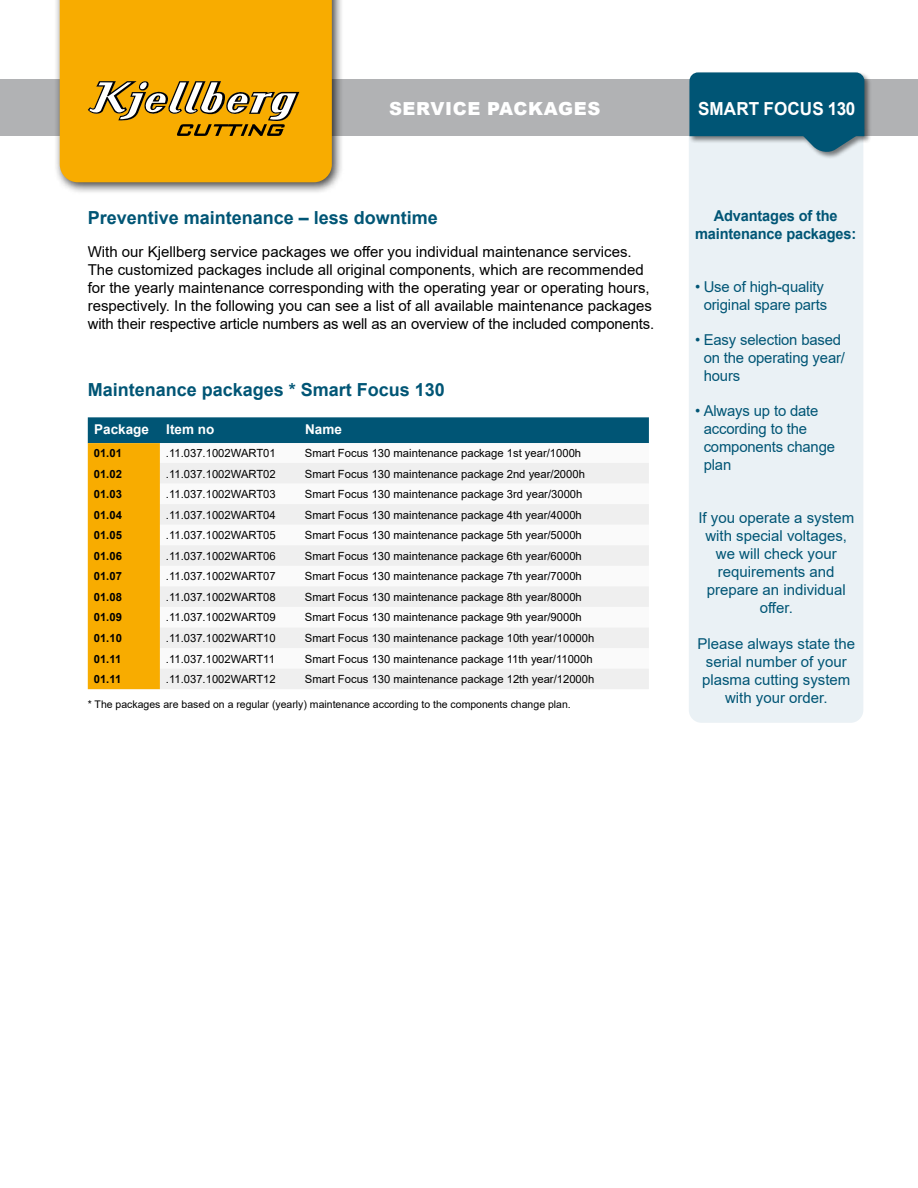
<style>
.page{position:relative;width:918px;height:1188px;background:#fff}
.page>*{position:absolute;margin:0;border:0;box-sizing:border-box;transform-origin:0 0}
.t1{font:700 18px "Arial";color:#005575}
.t2{font:900 18px "Arial";letter-spacing:.035em;color:#fff}
.t3{font:700 18px "Arial";letter-spacing:.005em;color:#fff;scale:.95 1}
.t4{font:15px/18px "Arial";color:#000}
.t5{font:15px/18px "Arial";color:#005575;text-align:center}
.t6{font:700 15px/18px "Arial";letter-spacing:-.01em;color:#005575;text-align:center}
.t7{font:700 13.5px "Arial";color:#fff}
.t8{font:11.25px "Arial";color:#000}
.t9{font:700 11.25px "Arial";color:#000}
.t10{font:10.5px "Arial";color:#000}
</style>
<div class="page">
<div style="left:689px;top:159px;width:174px;height:564px;background:#eaf1f5"></div>
<div style="left:0;top:80px;width:918px;height:56px;background:#b1b2b4"></div>
<div style="left:688px;top:71px;width:184px;height:88px;background:#000;opacity:.5"></div>
<svg style="left:689px;top:72px;width:175px;height:82px;background:#276d88"></svg>
<svg style="left:88px;top:417px;width:561px;height:272px;background:#898535"></svg>
<svg style="left:160px;top:443px;width:489px;height:20px"></svg>
<svg style="left:160px;top:463px;width:489px;height:226px;fill:#efefef"></svg>
<div style="left:54px;top:0;width:290px;height:195px;background:#000;opacity:.75"></div>
<div style="left:60px;top:0;width:272px;height:182px;background:#f8ac00"></div>
<svg style="left:88px;top:81px;width:211px;height:55px;background:#c89930"></svg>
<h1 class="t2" style="left:389px;top:95px;width:213px">SERVICE PACKAGES</h1>
<h1 class="t1" style="left:88px;top:205px;width:352px">Preventive maintenance – less downtime</h1>
<p class="t4" style="left:88px;top:242px;width:568px">With our Kjellberg service packages we offer you individual maintenance services.<br>The customized packages include all original components, which are recommended for the yearly maintenance corresponding with the operating year or operating hours, respectively. In the following you can see a list of all available maintenance packages with their respective article numbers as well as an overview of the included components.</p>
<h1 class="t1" style="left:88px;top:377px;width:359px">Maintenance packages * Smart Focus 130</h1>
<p class="t7" style="left:94px;top:419px;width:56px">Package</p>
<p class="t7" style="left:166px;top:419px;width:50px">Item no</p>
<p class="t7" style="left:305px;top:419px;width:38px">Name</p>
<p class="t9" style="left:94px;top:445px;width:30px">01.01</p>
<p class="t8" style="left:166px;top:445px;width:111px">.11.037.1002WART01</p>
<p class="t8" style="left:305px;top:445px;width:278px">Smart Focus 130 maintenance package 1st year/1000h</p>
<p class="t9" style="left:94px;top:466px;width:30px">01.02</p>
<p class="t8" style="left:166px;top:466px;width:111px">.11.037.1002WART02</p>
<p class="t8" style="left:305px;top:466px;width:282px">Smart Focus 130 maintenance package 2nd year/2000h</p>
<p class="t9" style="left:94px;top:486px;width:30px">01.03</p>
<p class="t8" style="left:166px;top:486px;width:111px">.11.037.1002WART03</p>
<p class="t8" style="left:305px;top:486px;width:279px">Smart Focus 130 maintenance package 3rd year/3000h</p>
<p class="t9" style="left:94px;top:507px;width:30px">01.04</p>
<p class="t8" style="left:166px;top:507px;width:111px">.11.037.1002WART04</p>
<p class="t8" style="left:305px;top:507px;width:279px">Smart Focus 130 maintenance package 4th year/4000h</p>
<p class="t9" style="left:94px;top:527px;width:30px">01.05</p>
<p class="t8" style="left:166px;top:528px;width:111px">.11.037.1002WART05</p>
<p class="t8" style="left:305px;top:528px;width:279px">Smart Focus 130 maintenance package 5th year/5000h</p>
<p class="t9" style="left:94px;top:548px;width:30px">01.06</p>
<p class="t8" style="left:166px;top:548px;width:111px">.11.037.1002WART06</p>
<p class="t8" style="left:305px;top:548px;width:279px">Smart Focus 130 maintenance package 6th year/6000h</p>
<p class="t9" style="left:94px;top:568px;width:30px">01.07</p>
<p class="t8" style="left:166px;top:569px;width:111px">.11.037.1002WART07</p>
<p class="t8" style="left:305px;top:569px;width:279px">Smart Focus 130 maintenance package 7th year/7000h</p>
<p class="t9" style="left:94px;top:589px;width:30px">01.08</p>
<p class="t8" style="left:166px;top:589px;width:111px">.11.037.1002WART08</p>
<p class="t8" style="left:305px;top:589px;width:279px">Smart Focus 130 maintenance package 8th year/8000h</p>
<p class="t9" style="left:94px;top:610px;width:30px">01.09</p>
<p class="t8" style="left:166px;top:610px;width:111px">.11.037.1002WART09</p>
<p class="t8" style="left:305px;top:610px;width:279px">Smart Focus 130 maintenance package 9th year/9000h</p>
<p class="t9" style="left:94px;top:630px;width:30px">01.10</p>
<p class="t8" style="left:166px;top:630px;width:111px">.11.037.1002WART10</p>
<p class="t8" style="left:305px;top:630px;width:291px">Smart Focus 130 maintenance package 10th year/10000h</p>
<p class="t9" style="left:94px;top:651px;width:29px">01.11</p>
<p class="t8" style="left:166px;top:651px;width:111px">.11.037.1002WART11</p>
<p class="t8" style="left:305px;top:651px;width:289px">Smart Focus 130 maintenance package 11th year/11000h</p>
<p class="t9" style="left:94px;top:671px;width:29px">01.11</p>
<p class="t8" style="left:166px;top:671px;width:111px">.11.037.1002WART12</p>
<p class="t8" style="left:305px;top:671px;width:291px">Smart Focus 130 maintenance package 12th year/12000h</p>
<p class="t10" style="left:88px;top:697px;width:485px">* The packages are based on a regular (yearly) maintenance according to the components change plan.</p>
<h1 class="t3" style="left:698px;top:96px;width:167px">SMART FOCUS 130</h1>
<h2 class="t6" style="left:695px;top:207px;width:163px">Advantages of the maintenance packages:</h2>
<h2 class="t5" style="left:695px;top:278px;width:133px">• Use of high-quality original spare parts</h2>
<h2 class="t5" style="left:704px;top:331px;width:143px;text-align:left;text-indent:-9px">• Easy selection based on the operating year/ hours</h2>
<h2 class="t5" style="left:704px;top:402px;width:133px;text-align:left;text-indent:-9px">• Always up to date according to the components change plan</h2>
<h2 class="t5" style="left:698px;top:509px;width:157px">If you operate a system with special voltages, we will check your requirements and prepare an individual offer.</h2>
<h2 class="t5" style="left:698px;top:635px;width:159px">Please always state the serial number of your plasma cutting system with your order.</h2>
</div>
